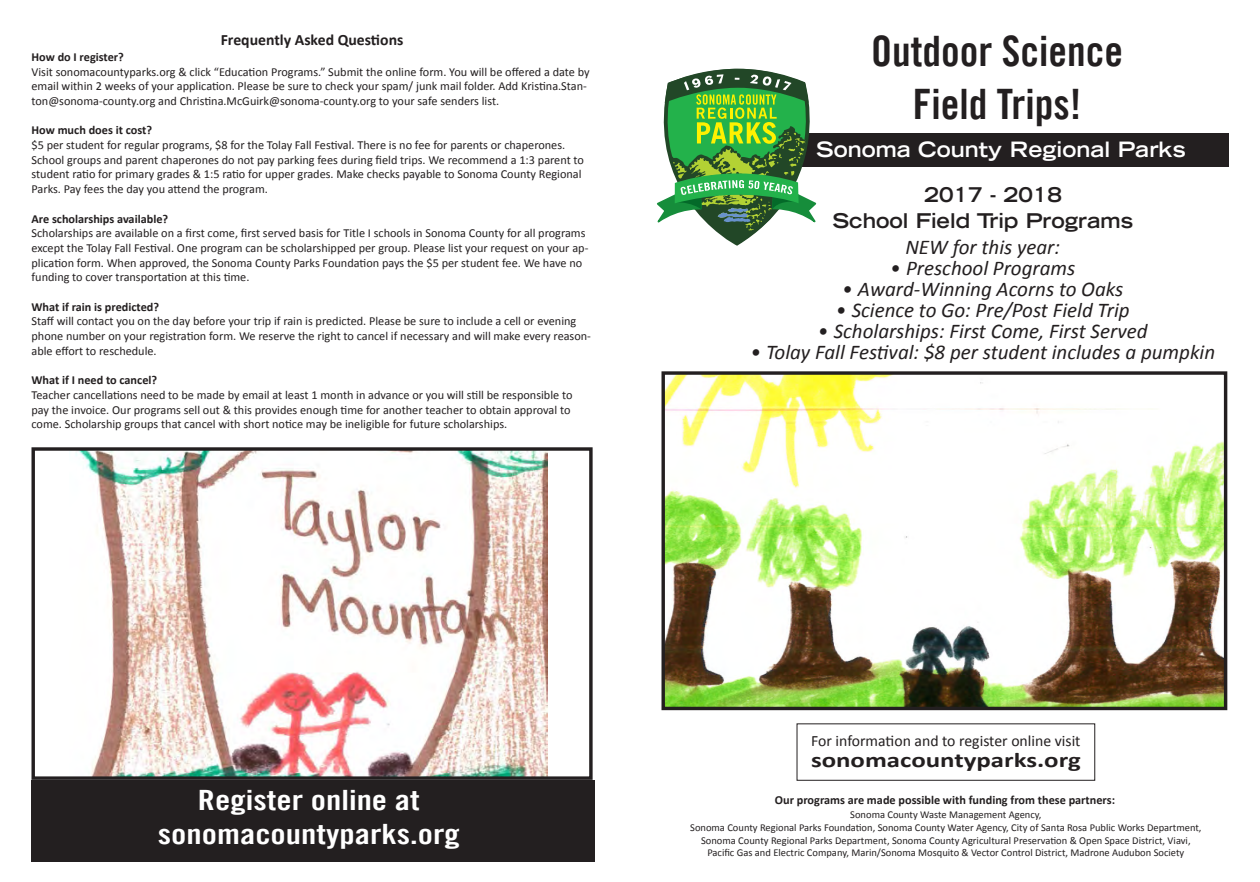
<style>
.page{position:relative;width:1260px;height:882px;background:#fff}
.page>*{position:absolute;margin:0;border:0;box-sizing:border-box;transform-origin:0 0}
.t1{font:42px/52.5px "Trade Gothic LT Std Bd Cn 20";color:#231f20;text-align:center}
.t2{font:28px/33.6px "Trade Gothic LT Std Bd Cn 20";color:#fff;text-align:center;scale:1.23 1}
.t3{font:italic 21px "Calibri";color:#231f20}
.t4{font:700 expanded 21px "Trade Gothic LT Std";color:#fff}
.t5{font:700 21px "Calibri";color:#231f20;scale:1.28 1}
.t6{font:700 expanded 20.12px/25.4px "Trade Gothic LT Std";color:#231f20}
.t7{font:15.75px "Calibri";color:#231f20}
.t8{font:700 15.75px "Calibri";color:#231f20}
.t9{font:12.25px/14.7px "Calibri";color:#231f20}
.t10{font:700 12.25px "Calibri";color:#231f20}
.t11{font:10.5px/12.6px "Calibri";color:#231f20;text-align:center}
</style>
<div class="page">
<div style="left:698px;top:134px;width:530px;height:33px;background:#231f20"></div>
<div style="left:32px;top:780px;width:563px;height:81px;background:#231f20"></div>
<div style="left:797px;top:723px;width:298px;height:58px;border:1px solid #231f20"></div>
<svg style="left:656px;top:68px;width:165px;height:178px"></svg>
<img style="left:666px;top:375px;width:557px;height:331px">
<div style="left:662px;top:371px;width:565px;height:339px;border:3px solid #231f20"></div>
<img style="left:75px;top:451px;width:473px;height:325px">
<div style="left:31px;top:447px;width:562px;height:333px;border:3px solid #231f20"></div>
<p class="t8" style="left:221px;top:30px;width:184px">Frequently Asked Questions</p>
<p class="t10" style="left:32px;top:49px;width:94px">How do I register?</p>
<p class="t9" style="left:32px;top:64px;width:560px">Visit sonomacountyparks.org &amp; click “Education Programs.” Submit the online form. You will be offered a date by</p>
<p class="t9" style="left:32px;top:94px;width:469px">ton@sonoma-county.org and Christina.McGuirk@sonoma-county.org to your safe senders list.</p>
<p class="t10" style="left:32px;top:122px;width:122px">How much does it cost?</p>
<p class="t9" style="left:32px;top:138px;width:554px">$5 per student for regular programs, $8 for the Tolay Fall Festival. There is no fee for parents or chaperones.<br>School groups and parent chaperones do not pay parking fees during field trips. We recommend a 1:3 parent to student ratio for primary grades &amp; 1:5 ratio for upper grades. Make checks payable to Sonoma County Regional Parks. Pay fees the day you attend the program.</p>
<p class="t10" style="left:32px;top:211px;width:138px">Are scholarships available?</p>
<p class="t9" style="left:32px;top:226px;width:556px">Scholarships are available on a first come, first served basis for Title I schools in Sonoma County for all programs</p>
<p class="t9" style="left:32px;top:255px;width:552px">plication form. When approved, the Sonoma County Parks Foundation pays the $5 per student fee. We have no funding to cover transportation at this time.</p>
<p class="t10" style="left:32px;top:299px;width:129px">What if rain is predicted?</p>
<p class="t9" style="left:32px;top:314px;width:546px">Staff will contact you on the day before your trip if rain is predicted. Please be sure to include a cell or evening</p>
<p class="t9" style="left:32px;top:343px;width:127px">able effort to reschedule.</p>
<p class="t10" style="left:32px;top:372px;width:127px">What if I need to cancel?</p>
<p class="t9" style="left:32px;top:388px;width:543px">Teacher cancellations need to be made by email at least 1 month in advance or you will still be responsible to pay the invoice. Our programs sell out &amp; this provides enough time for another teacher to obtain approval to come. Scholarship groups that cancel with short notice may be ineligible for future scholarships.</p>
<p class="t9" style="left:32px;top:79px;width:557px">email within 2 weeks of your application. Please be sure to check your spam/ junk mail folder. Add Kristina.Stan-</p>
<p class="t9" style="left:32px;top:241px;width:558px">except the Tolay Fall Festival. One program can be scholarshipped per group. Please list your request on your ap-</p>
<p class="t9" style="left:32px;top:329px;width:561px">phone number on your registration form. We reserve the right to cancel if necessary and will make every reason-</p>
<h1 class="t1" style="left:871px;top:25px;width:253px">Outdoor Science<br>Field Trips!</h1>
<h3 class="t4" style="left:816px;top:136px;width:371px">Sonoma County Regional Parks</h3>
<h3 class="t6" style="left:833px;top:182px;width:302px;text-indent:92px">2017 - 2018<br>School Field Trip Programs</h3>
<h3 class="t3" style="left:905px;top:233px;width:156px">NEW for this year:</h3>
<h3 class="t3" style="left:890px;top:254px;width:187px">• Preschool Programs</h3>
<h3 class="t3" style="left:842px;top:275px;width:283px">• Award-Winning Acorns to Oaks</h3>
<h3 class="t3" style="left:836px;top:296px;width:295px">• Science to Go: Pre/Post Field Trip</h3>
<h3 class="t3" style="left:818px;top:317px;width:331px">• Scholarships: First Come, First Served</h3>
<h3 class="t3" style="left:750px;top:338px;width:466px">• Tolay Fall Festival: $8 per student includes a pumpkin</h3>
<h2 class="t2" style="left:158px;top:783px;width:247px">Register online at sonomacountyparks.org</h2>
<p class="t7" style="left:811px;top:731px;width:271px">For information and to register online visit</p>
<h3 class="t5" style="left:811px;top:746px;width:212px">sonomacountyparks.org</h3>
<p class="t10" style="left:775px;top:792px;width:342px">Our programs are made possible with funding from these partners:</p>
<p class="t11" style="left:690px;top:809px;width:513px">Sonoma County Waste Management Agency,<br>Sonoma County Regional Parks Foundation, Sonoma County Water Agency, City of Santa Rosa Public Works Department, Sonoma County Regional Parks Department, Sonoma County Agricultural Preservation &amp; Open Space District, Viavi, Pacific Gas and Electric Company, Marin/Sonoma Mosquito &amp; Vector Control District, Madrone Audubon Society</p>
</div>
